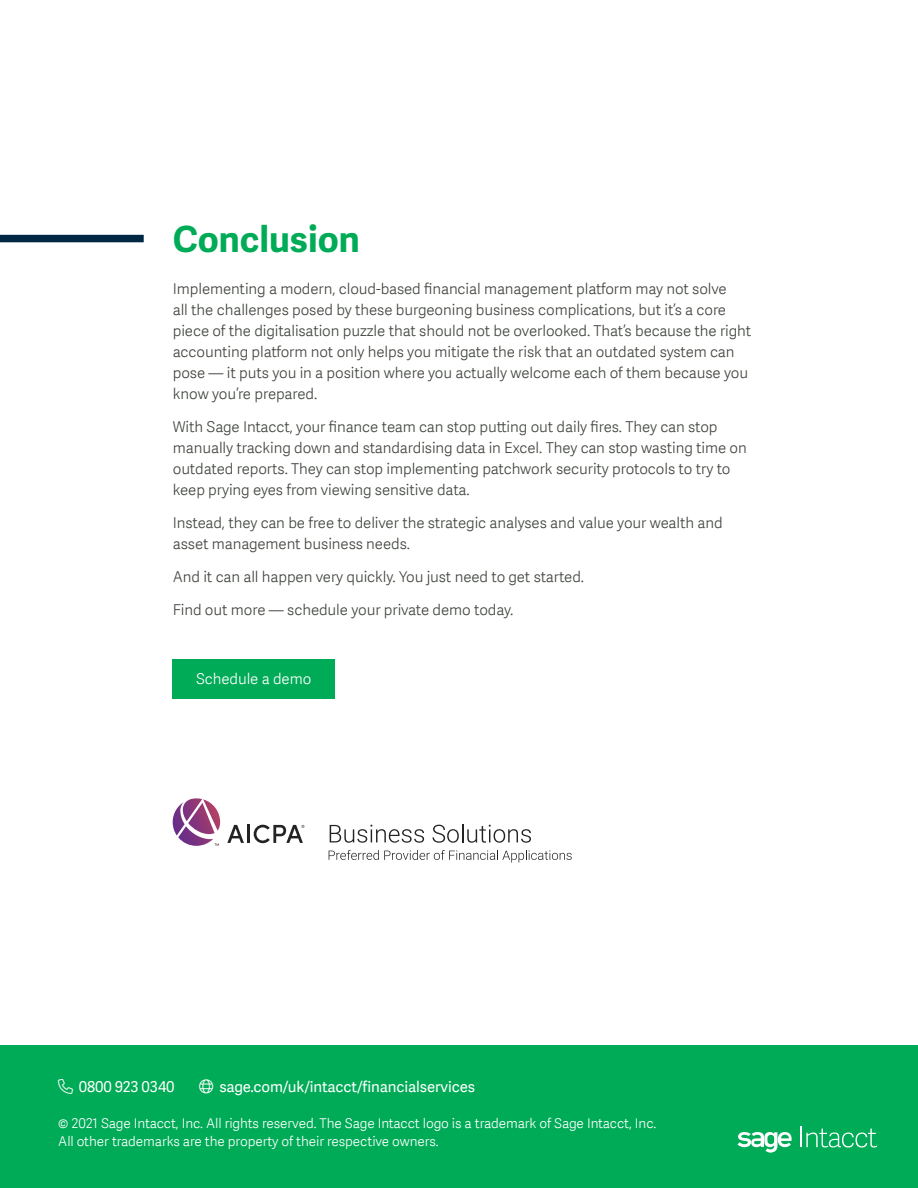
<style>
.page{position:relative;width:918px;height:1188px;background:#fff}
.page>*{position:absolute;margin:0;border:0;box-sizing:border-box;transform-origin:0 0}
.t1{font:700 36px "Adelle Sans SAGE";color:#00ab57}
.t2{font:15px/21px "Adelle Sans SAGE Lt";letter-spacing:-.005em;color:#41463e}
.t3{font:15px "Adelle Sans SAGE";letter-spacing:-.005em;color:#fff}
.t4{font:15px "Adelle Sans SAGE Lt";letter-spacing:-.005em;color:#fff}
.t5{font:13.5px/18px "Adelle Sans SAGE Lt";letter-spacing:-.005em;color:#fff}
</style>
<div class="page">
<div style="left:0;top:1046px;width:918px;height:142px;background:#00ab57"></div>
<svg style="left:738px;top:1132px;width:54px;height:21px"></svg>
<svg style="left:801px;top:1127px;width:76px;height:21px"></svg>
<div style="left:0;top:235px;width:144px;height:7px;background:#002744"></div>
<svg style="left:227px;top:825px;width:17px;height:18px"></svg>
<hr style="left:247px;top:825px;width:3px;height:18px;background:#232323">
<svg style="left:254px;top:825px;width:50px;height:18px"></svg>
<svg style="left:173px;top:798px;width:47px;height:48px"></svg>
<svg style="left:330px;top:825px;width:94px;height:18px"></svg>
<svg style="left:433px;top:824px;width:98px;height:19px"></svg>
<svg style="left:329px;top:850px;width:243px;height:12px"></svg>
<div style="left:172px;top:659px;width:162px;height:39px;background:#00ab57"></div>
<h1 class="t1" style="left:173px;top:213px;width:188px">Conclusion</h1>
<p class="t2" style="left:173px;top:278px;width:580px">Implementing a modern, cloud-based financial management platform may not solve<br>all the challenges posed by these burgeoning business complications, but it’s a core piece of the digitalisation puzzle that should not be overlooked. That’s because the right accounting platform not only helps you mitigate the risk that an outdated system can pose — it puts you in a position where you actually welcome each of them because you know you’re prepared.</p>
<p class="t2" style="left:173px;top:416px;width:576px">With Sage Intacct, your finance team can stop putting out daily fires. They can stop manually tracking down and standardising data in Excel. They can stop wasting time on outdated reports. They can stop implementing patchwork security protocols to try to keep prying eyes from viewing sensitive data.</p>
<p class="t2" style="left:173px;top:512px;width:551px">Instead, they can be free to deliver the strategic analyses and value your wealth and asset management business needs.</p>
<p class="t2" style="left:173px;top:566px;width:413px">And it can all happen very quickly. You just need to get started.</p>
<p class="t2" style="left:173px;top:599px;width:342px">Find out more — schedule your private demo today.</p>
<p class="t4" style="left:196px;top:668px;width:117px">Schedule a demo</p>
<p class="t3" style="left:79px;top:1076px;width:97px">0800 923 0340</p>
<p class="t3" style="left:219px;top:1076px;width:257px">sage.com/uk/intacct/financialservices</p>
<p class="t5" style="left:58px;top:1113px;width:600px">© 2021 Sage Intacct, Inc. All rights reserved. The Sage Intacct logo is a trademark of Sage Intacct, Inc.<br>All other trademarks are the property of their respective owners.</p>
</div>
